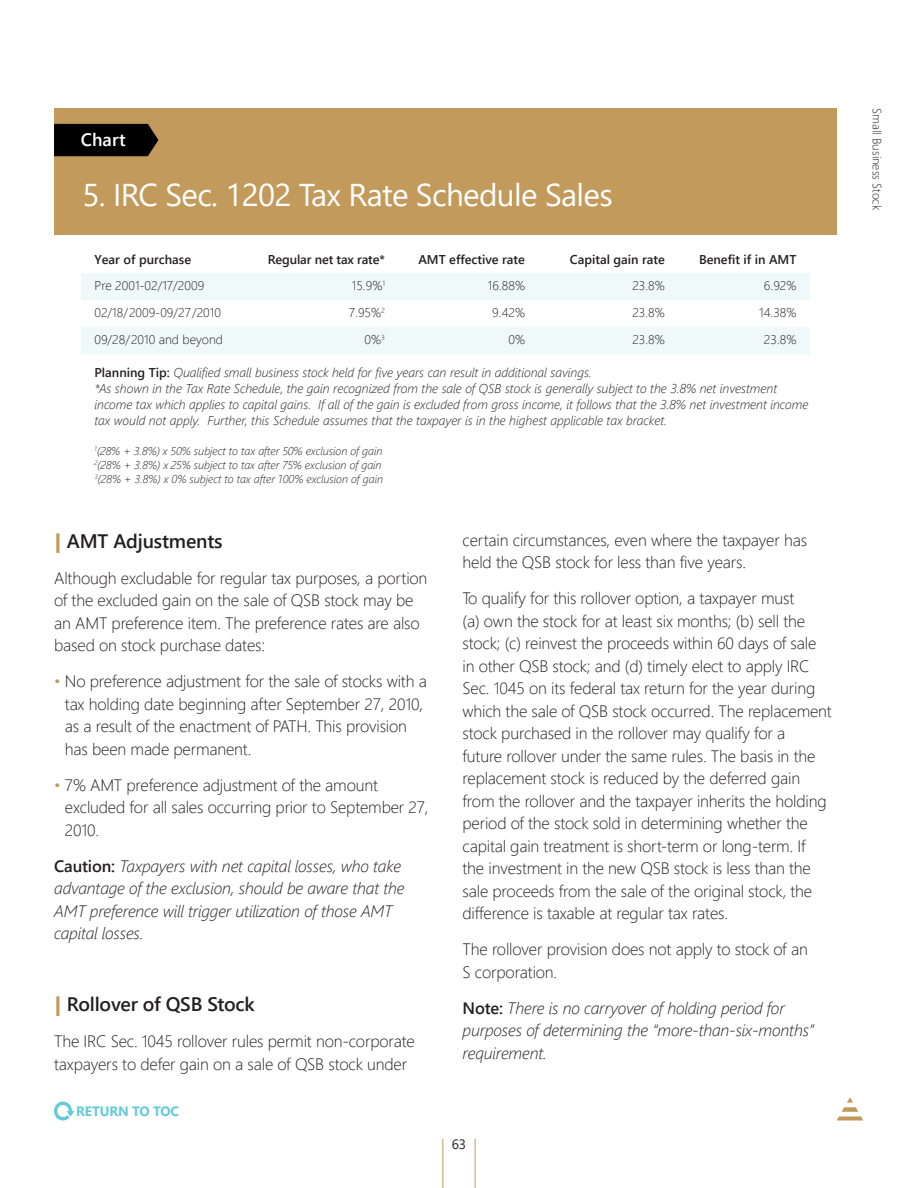
<style>
.page{position:relative;width:918px;height:1188px;background:#fff}
.page>*{position:absolute;margin:0;border:0;box-sizing:border-box;transform-origin:0 0}
.heads1{font:31.5px "Segoe UI";letter-spacing:-.02em;color:#fff}
.heads1-2{font:600 19.5px "Segoe UI";letter-spacing:-.01em;color:#231f20}
.tax_tip_title{font:600 18px "Segoe UI";color:#fff}
.t1{font:300 16.5px/22.5px "Segoe UI";letter-spacing:-.01em;color:#231f20}
.t2{font:italic 300 16.5px/22.5px "Segoe UI";letter-spacing:-.01em;color:#231f20}
.t3{font:700 13.5px "Segoe UI";letter-spacing:-.01em;color:#62cada}
.t4{font:13.5px "Segoe UI";color:#231f20}
.t5{font:italic 300 12.75px/15.8px "Segoe UI";color:#231f20}
.ME_SEG{font:300 12.75px "Segoe UI";color:#231f20}
.chart_reg_text_copy{font:600 12.75px "Segoe UI";color:#231f20}
.t6{font:300 12px "Segoe UI";color:#231f20}
.ME_SEG-2{font:italic 300 11.25px "Segoe UI";color:#231f20}
.s1{font-weight:600;font-style:normal}
.s2{font-family:"Segoe UI Black";font-weight:400;color:#c29a5b}
.s3{color:#c29a5b}
</style>
<div class="page">
<svg style="left:837px;top:1097px;width:26px;height:23px"></svg>
<hr style="left:442px;top:1139px;width:1px;height:49px;background:#c29a5b">
<hr style="left:475px;top:1139px;width:1px;height:49px;background:#c29a5b">
<svg style="left:54px;top:1102px;width:20px;height:18px"></svg>
<svg style="left:81px;top:273px;width:729px;height:81px;fill:#eff9fa"></svg>
<div style="left:54px;top:108px;width:783px;height:126px;background:#c29a5b"></div>
<div style="left:54px;top:124px;width:104px;height:32px;background:#000001"></div>
<p class="tax_tip_title" style="left:81px;top:123px;width:46px">Chart</p>
<p class="heads1" style="left:83px;top:165px;width:532px">5. IRC Sec. 1202 Tax Rate Schedule Sales</p>
<p class="chart_reg_text_copy" style="left:94px;top:248px;width:98px">Year of purchase</p>
<p class="chart_reg_text_copy" style="left:268px;top:248px;width:119px">Regular net tax rate*</p>
<p class="chart_reg_text_copy" style="left:418px;top:248px;width:108px">AMT effective rate</p>
<p class="chart_reg_text_copy" style="left:570px;top:248px;width:97px">Capital gain rate</p>
<p class="chart_reg_text_copy" style="left:699px;top:248px;width:99px">Benefit if in AMT</p>
<p class="ME_SEG" style="left:94px;top:274px;width:111px">Pre 2001-02/17/2009</p>
<p class="ME_SEG" style="left:352px;top:274px;width:35px">15.9%<sup>1</sup></p>
<p class="ME_SEG" style="left:488px;top:274px;width:39px">16.88%</p>
<p class="ME_SEG" style="left:632px;top:274px;width:34px">23.8%</p>
<p class="ME_SEG" style="left:764px;top:274px;width:34px">6.92%</p>
<p class="ME_SEG" style="left:95px;top:301px;width:128px">02/18/ 2009-09/27 /2010</p>
<p class="ME_SEG" style="left:349px;top:301px;width:38px">7.95%<sup>2</sup></p>
<p class="ME_SEG" style="left:492px;top:301px;width:34px">9.42%</p>
<p class="ME_SEG" style="left:632px;top:301px;width:34px">23.8%</p>
<p class="ME_SEG" style="left:759px;top:301px;width:39px">14.38%</p>
<p class="ME_SEG" style="left:95px;top:328px;width:130px">09/28/ 2010 and beyond</p>
<p class="ME_SEG" style="left:365px;top:328px;width:22px">0%<sup>3</sup></p>
<p class="ME_SEG" style="left:508px;top:328px;width:18px">0%</p>
<p class="ME_SEG" style="left:632px;top:328px;width:34px">23.8%</p>
<p class="ME_SEG" style="left:764px;top:328px;width:34px">23.8%</p>
<p class="t5" style="left:95px;top:363px;width:499px"><span class="s1">Planning Tip:</span> Qualified small business stock held for five years can result in additional savings.</p>
<p class="t5" style="left:95px;top:379px;width:715px">*As shown in the Tax Rate Schedule, the gain recognized from the sale of QSB stock is generally subject to the 3.8% net investment income tax which applies to capital gains. If all of the gain is excluded from gross income, it follows that the 3.8% net investment income tax would not apply. Further, this Schedule assumes that the taxpayer is in the highest applicable tax bracket.</p>
<p class="ME_SEG-2" style="left:94px;top:440px;width:289px"><sup>1</sup>(28% + 3.8%) x 50% subject to tax after 50% exclusion of gain</p>
<p class="ME_SEG-2" style="left:94px;top:454px;width:289px"><sup>2</sup>(28% + 3.8%) x 25% subject to tax after 75% exclusion of gain</p>
<p class="ME_SEG-2" style="left:94px;top:469px;width:290px"><sup>3</sup>(28% + 3.8%) x 0% subject to tax after 100% exclusion of gain</p>
<p class="heads1-2" style="left:54px;top:522px;width:170px"><span class="s2">|</span> AMT Adjustments</p>
<p class="t1" style="left:54px;top:565px;width:375px">Although excludable for regular tax purposes, a portion of the excluded gain on the sale of QSB stock may be an AMT preference item. The preference rates are also based on stock purchase dates:</p>
<p class="t1" style="left:65px;top:669px;width:363px;text-indent:-11px"><span class="s3">•</span> No preference adjustment for the sale of stocks with a tax holding date beginning after September 27, 2010, as a result of the enactment of PATH. This provision has been made permanent.</p>
<p class="t1" style="left:65px;top:772px;width:365px;text-indent:-11px"><span class="s3">•</span> 7% AMT preference adjustment of the amount excluded for all sales occurring prior to September 27,<br>2010.</p>
<p class="t2" style="left:54px;top:852px;width:352px"><span class="s1">Caution:</span> Taxpayers with net capital losses, who take advantage of the exclusion, should be aware that the AMT preference will trigger utilization of those AMT capital losses.</p>
<p class="heads1-2" style="left:54px;top:986px;width:202px"><span class="s2">|</span> Rollover of QSB Stock</p>
<p class="t1" style="left:54px;top:1029px;width:362px">The IRC Sec. 1045 rollover rules permit non-corporate taxpayers to defer gain on a sale of QSB stock under</p>
<p class="t3" style="left:76px;top:1098px;width:104px">RETURN TO TOC</p>
<p class="t1" style="left:463px;top:527px;width:346px">certain circumstances, even where the taxpayer has held the QSB stock for less than five years.</p>
<p class="t1" style="left:463px;top:585px;width:371px">To qualify for this rollover option, a taxpayer must<br>(a) own the stock for at least six months; (b) sell the stock; (c) reinvest the proceeds within 60 days of sale in other QSB stock; and (d) timely elect to apply IRC Sec. 1045 on its federal tax return for the year during which the sale of QSB stock occurred. The replacement stock purchased in the rollover may qualify for a<br>future rollover under the same rules. The basis in the replacement stock is reduced by the deferred gain from the rollover and the taxpayer inherits the holding period of the stock sold in determining whether the capital gain treatment is short-term or long-term. If<br>the investment in the new QSB stock is less than the sale proceeds from the sale of the original stock, the difference is taxable at regular tax rates.</p>
<p class="t1" style="left:463px;top:936px;width:347px">The rollover provision does not apply to stock of an<br>S corporation.</p>
<p class="t2" style="left:463px;top:994px;width:353px"><span class="s1">Note:</span> There is no carryover of holding period for purposes of determining the “more-than-six-months” requirement.</p>
<p class="t4" style="left:452px;top:1131px;width:16px">63</p>
<p class="t6" style="left:888px;top:108px;width:104px;rotate:90deg">Small Business Stock</p>
</div>
